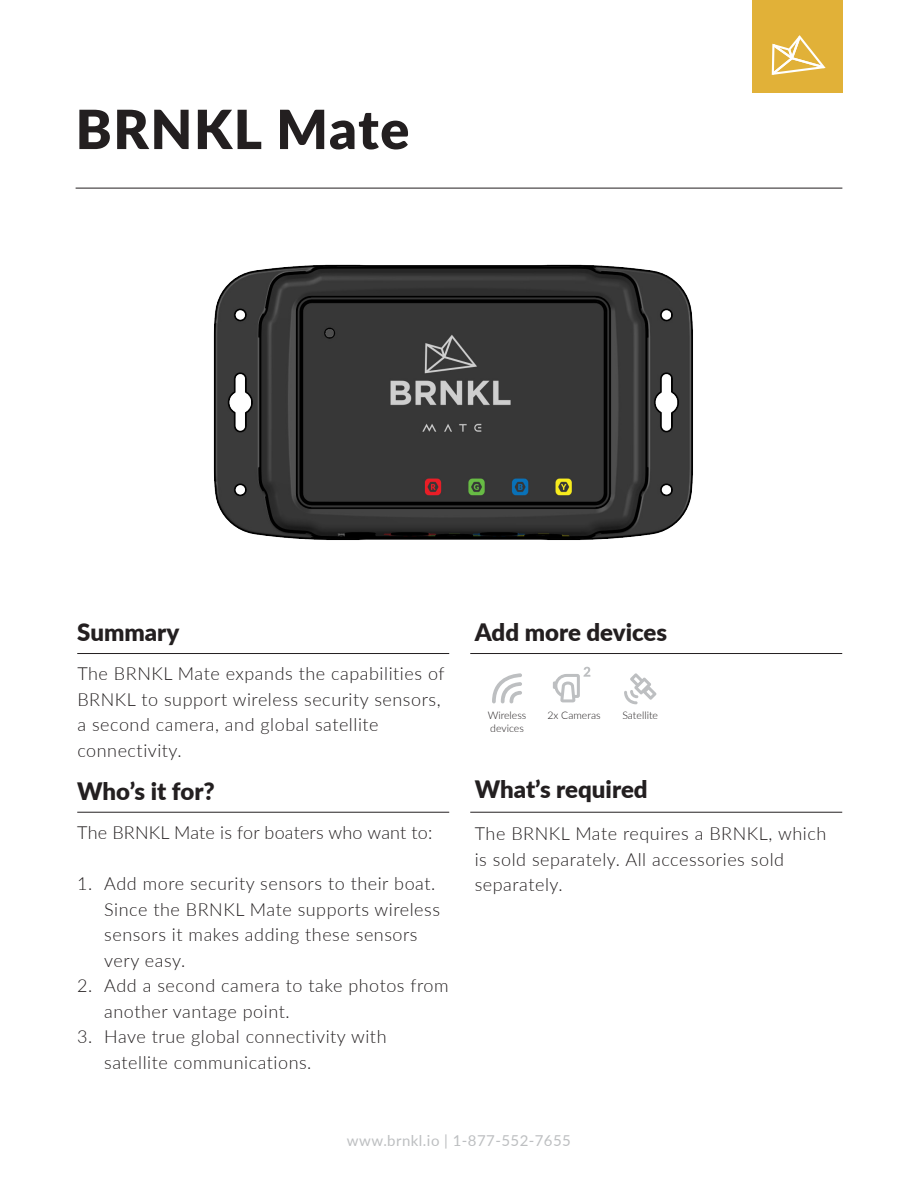
<style>
.page{position:relative;width:918px;height:1188px;background:#fff}
.page>*{position:absolute;margin:0;border:0;box-sizing:border-box;transform-origin:0 0}
.t1{font:900 54px "Lato";letter-spacing:.03em;color:#231f20}
.t2{font:900 24px "Lato";color:#231f20}
.BODY_TEXT{font:300 18px/25.5px "Lato";letter-spacing:.03em;color:#231f20}
.BODY_TEXT-2{font:300 18px "Lato";letter-spacing:.01em;color:#231f20}
.t3{font:15px "Lato";letter-spacing:.03em;color:#bdbfc1}
.t4{font:300 10.5px "Lato";color:#231f20}
</style>
<div class="page">
<hr style="left:77px;top:653px;width:372px;height:1px;background:#231f20">
<hr style="left:470px;top:812px;width:372px;height:1px;background:#231f20">
<hr style="left:77px;top:812px;width:372px;height:1px;background:#231f20">
<hr style="left:470px;top:653px;width:372px;height:1px;background:#231f20">
<svg style="left:553px;top:667px;width:37px;height:35px"></svg>
<svg style="left:624px;top:673px;width:33px;height:31px"></svg>
<svg style="left:492px;top:673px;width:30px;height:30px"></svg>
<hr style="left:76px;top:188px;width:766px;height:1px;background:#231f20">
<img style="left:213px;top:264px;width:480px;height:276px">
<div style="left:752px;top:0;width:90px;height:93px;background:#e1b138"></div>
<svg style="left:772px;top:35px;width:54px;height:40px"></svg>
<h1 class="t1" style="left:76px;top:89px;width:335px">BRNKL Mate</h1>
<h3 class="t2" style="left:77px;top:614px;width:104px">Summary</h3>
<p class="BODY_TEXT" style="left:77px;top:660px;width:369px">The BRNKL Mate expands the capabilities of BRNKL to support wireless security sensors, a second camera, and global satellite connectivity.</p>
<h3 class="t2" style="left:77px;top:773px;width:139px">Who’s it for?</h3>
<p class="BODY_TEXT-2" style="left:77px;top:820px;width:357px">The BRNKL Mate is for boaters who want to:</p>
<p class="BODY_TEXT" style="left:104px;top:870px;width:337px;text-indent:-27px">1. Add more security sensors to their boat.<br>Since the BRNKL Mate supports wireless sensors it makes adding these sensors very easy.</p>
<p class="BODY_TEXT" style="left:104px;top:972px;width:346px;text-indent:-27px">2. Add a second camera to take photos from another vantage point.</p>
<p class="BODY_TEXT" style="left:104px;top:1023px;width:284px;text-indent:-27px">3. Have true global connectivity with satellite communications.</p>
<h3 class="t2" style="left:475px;top:614px;width:194px">Add more devices</h3>
<p class="t4" style="left:488px;top:708px;width:40px">Wireless</p>
<p class="t4" style="left:547px;top:708px;width:55px">2x Cameras</p>
<p class="t4" style="left:622px;top:708px;width:37px">Satellite</p>
<p class="t4" style="left:490px;top:721px;width:35px">devices</p>
<h3 class="t2" style="left:475px;top:771px;width:174px">What’s required</h3>
<p class="BODY_TEXT" style="left:475px;top:821px;width:353px">The BRNKL Mate requires a BRNKL, which is sold separately. All accessories sold separately.</p>
<p class="t3" style="left:347px;top:1130px;width:226px">www.brnkl.io | 1-877-552-7655</p>
</div>
